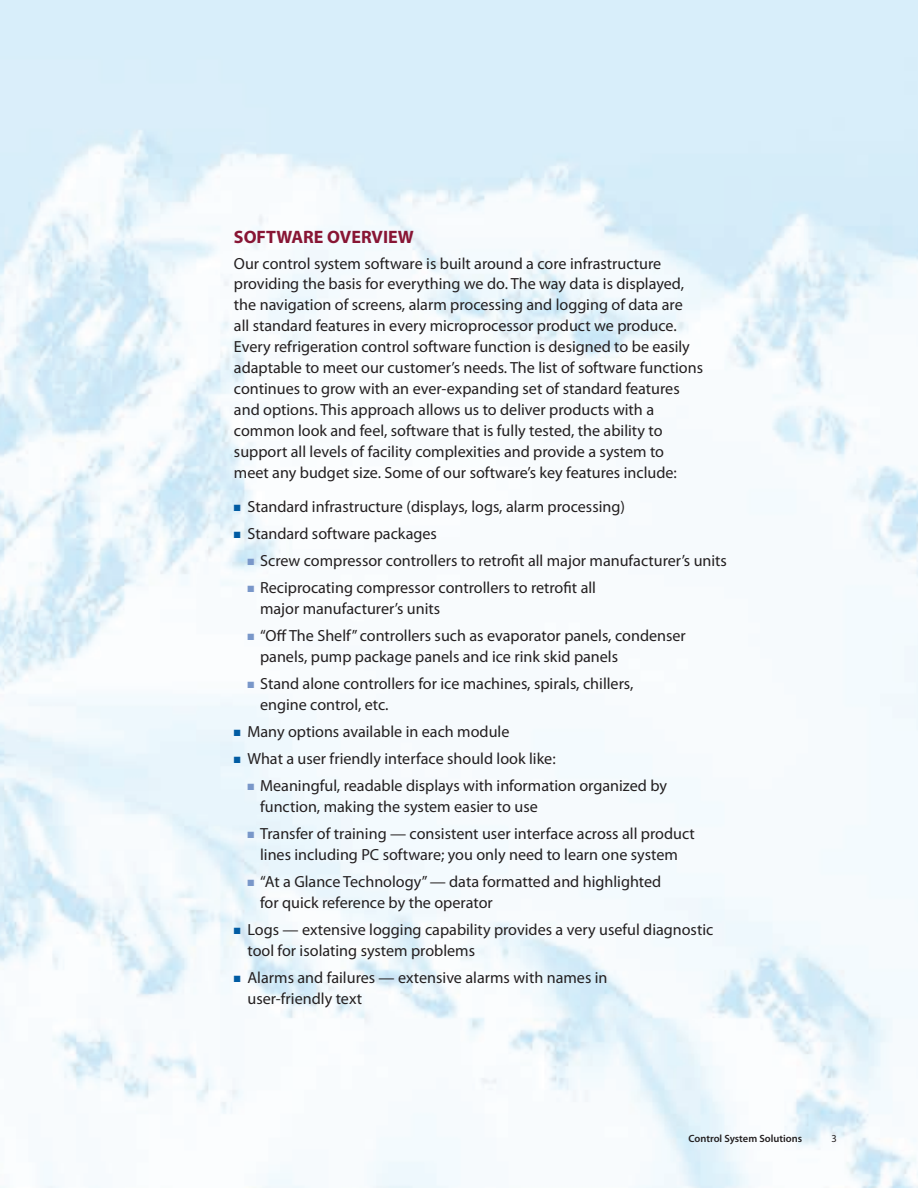
<style>
.page{position:relative;width:918px;height:1188px;background:#fff}
.page>*{position:absolute;margin:0;border:0;box-sizing:border-box;transform-origin:0 0}
.t1{font:700 18px "Myriad Pro";color:#881534}
.t2{font:16.2px/21px "Myriad Pro";color:#231f20}
.t3{font:600 10.5px "Myriad Pro";color:#231f20}
.t4{font:10.5px "Myriad Pro";color:#231f20}
.s1{color:#015ca3}
.s2{color:#7997c9}
</style>
<div class="page">
<p class="t1" style="left:234px;top:227px;width:181px">SOFTWARE OVERVIEW</p>
<p class="t2" style="left:234px;top:253px;width:471px">Our control system software is built around a core infrastructure providing the basis for everything we do. The way data is displayed, the navigation of screens, alarm processing and logging of data are<br>all standard features in every microprocessor product we produce.<br>Every refrigeration control software function is designed to be easily adaptable to meet our customer’s needs. The list of software functions continues to grow with an ever-expanding set of standard features and options. This approach allows us to deliver products with a common look and feel, software that is fully tested, the ability to support all levels of facility complexities and provide a system to meet any budget size. Some of our software’s key features include:</p>
<p class="t2" style="left:234px;top:496px;width:393px"><span class="s1">■</span> Standard infrastructure (displays, logs, alarm processing)</p>
<p class="t2" style="left:234px;top:523px;width:205px"><span class="s1">■</span> Standard software packages</p>
<p class="t2" style="left:247px;top:550px;width:481px"><span class="s2">■</span> Screw compressor controllers to retrofit all major manufacturer’s units</p>
<p class="t2" style="left:260px;top:577px;width:337px;text-indent:-13px"><span class="s2">■</span> Reciprocating compressor controllers to retrofit all major manufacturer’s units</p>
<p class="t2" style="left:260px;top:625px;width:427px;text-indent:-13px"><span class="s2">■</span> “Off The Shelf” controllers such as evaporator panels, condenser panels, pump package panels and ice rink skid panels</p>
<p class="t2" style="left:260px;top:673px;width:375px;text-indent:-13px"><span class="s2">■</span> Stand alone controllers for ice machines, spirals, chillers, engine control, etc.</p>
<p class="t2" style="left:234px;top:721px;width:277px"><span class="s1">■</span> Many options available in each module</p>
<p class="t2" style="left:234px;top:748px;width:323px"><span class="s1">■</span> What a user friendly interface should look like:</p>
<p class="t2" style="left:260px;top:775px;width:408px;text-indent:-13px"><span class="s2">■</span> Meaningful, readable displays with information organized by function, making the system easier to use</p>
<p class="t2" style="left:247px;top:823px;width:449px;text-align:center"><span class="s2">■</span> Transfer of training — consistent user interface across all product lines including PC software; you only need to learn one system</p>
<p class="t2" style="left:260px;top:871px;width:403px;text-indent:-13px"><span class="s2">■</span> “At a Glance Technology” — data formatted and highlighted for quick reference by the operator</p>
<p class="t2" style="left:247px;top:919px;width:467px;text-indent:-13px"><span class="s1">■</span> Logs — extensive logging capability provides a very useful diagnostic tool for isolating system problems</p>
<p class="t2" style="left:247px;top:967px;width:362px;text-indent:-13px"><span class="s1">■</span> Alarms and failures — extensive alarms with names in user-friendly text</p>
<p class="t3" style="left:688px;top:1133px;width:115px">Control System Solutions</p>
<p class="t4" style="left:832px;top:1133px;width:7px">3</p>
</div>
